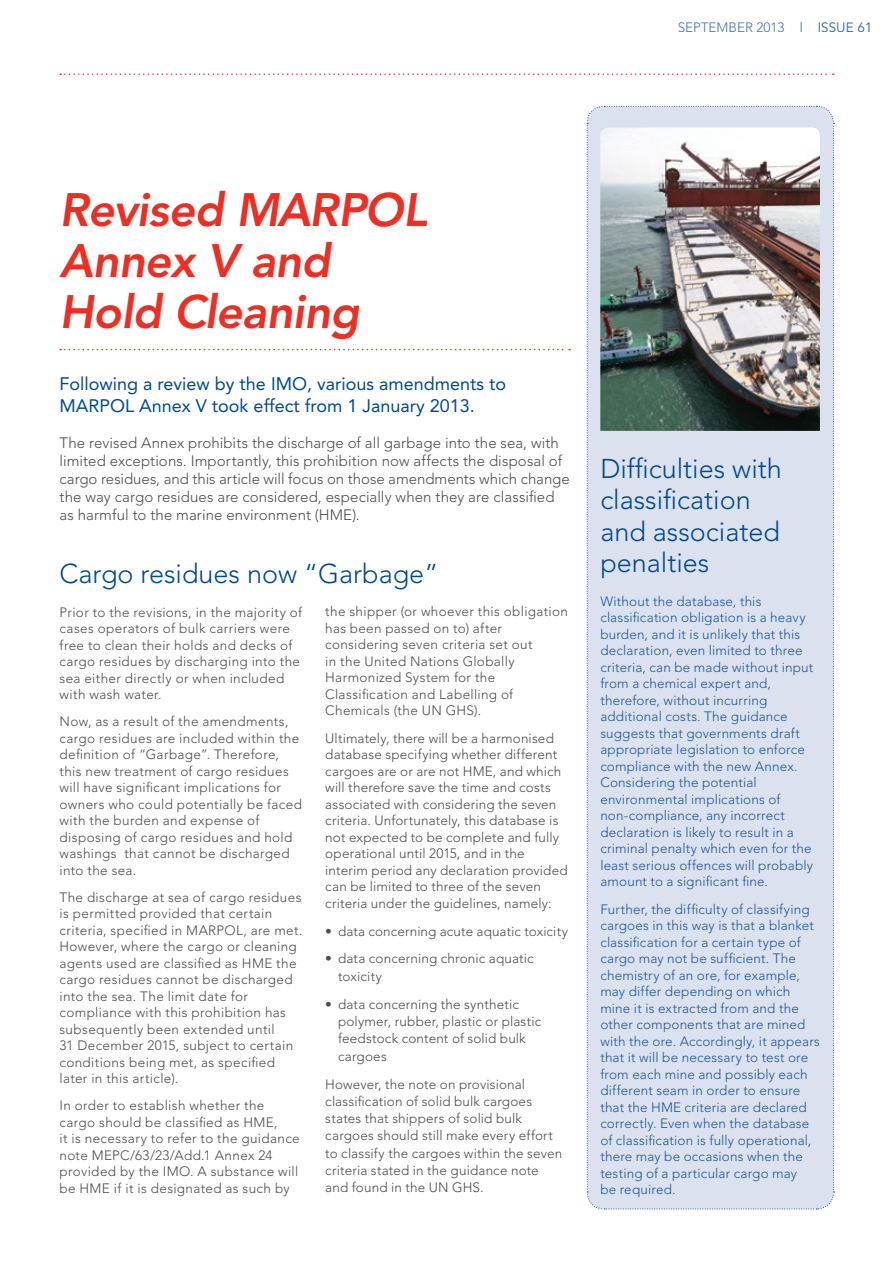
<style>
.page{position:relative;width:893px;height:1263px;background:#fff}
.page>*{position:absolute;margin:0;border:0;box-sizing:border-box;transform-origin:0 0}
.t1{font:italic 800 46.5px/51px "Avenir";letter-spacing:-.015em;color:#ee2e22}
.t2{font:300 27px/31.5px "Avenir";color:#004a8d}
.t3{font:18px/21.6px "Avenir";color:#004a8d}
.t4{font:300 15px/18px "Avenir";letter-spacing:.005em;color:#4b4c4d}
.t5{font:300 13.5px/16.5px "Avenir";letter-spacing:.02em;color:#4b4c4d}
.t6{font:300 13.5px/16.5px "Avenir";letter-spacing:.01em;color:#1a5a99}
.t7{font:300 13.5px "Avenir";color:#004a8d}
.s1{font-weight:400}
</style>
<div class="page">
<div style="left:586px;top:106px;width:248px;height:1104px;background:#dce1ef"></div>
<svg style="left:60px;top:73px;width:774px;height:2px"></svg>
<svg style="left:60px;top:349px;width:510px;height:1px"></svg>
<img style="left:600px;top:127px;width:220px;height:304px">
<p class="t7" style="left:677px;top:19px;width:196px">September 2013 <span class="s1">| ISSUE 61</span></p>
<h1 class="t1" style="left:60px;top:184px;width:369px">Revised MARPOL<br>Annex V and<br>Hold Cleaning</h1>
<h3 class="t3" style="left:60px;top:373px;width:448px">Following a review by the IMO, various amendments to<br>MARPOL Annex V took effect from 1 January 2013.</h3>
<p class="t4" style="left:60px;top:433px;width:512px">The revised Annex prohibits the discharge of all garbage into the sea, with limited exceptions. Importantly, this prohibition now affects the disposal of cargo residues, and this article will focus on those amendments which change the way cargo residues are considered, especially when they are classified as harmful to the marine environment (HME).</p>
<h2 class="t2" style="left:60px;top:558px;width:380px">Cargo residues now “Garbage”</h2>
<p class="t5" style="left:60px;top:604px;width:244px">Prior to the revisions, in the majority of cases operators of bulk carriers were free to clean their holds and decks of cargo residues by discharging into the sea either directly or when included with wash water.</p>
<p class="t5" style="left:60px;top:713px;width:244px">Now, as a result of the amendments, cargo residues are included within the definition of “Garbage”. Therefore, this new treatment of cargo residues will have significant implications for owners who could potentially be faced with the burden and expense of disposing of cargo residues and hold washings that cannot be discharged into the sea.</p>
<p class="t5" style="left:60px;top:889px;width:244px">The discharge at sea of cargo residues is permitted provided that certain criteria, specified in MARPOL, are met.<br>However, where the cargo or cleaning agents used are classified as HME the cargo residues cannot be discharged into the sea. The limit date for compliance with this prohibition has subsequently been extended until<br>31 December 2015, subject to certain conditions being met, as specified later in this article).</p>
<p class="t5" style="left:60px;top:1097px;width:242px">In order to establish whether the cargo should be classified as HME,<br>it is necessary to refer to the guidance note MEPC/63/23/Add.1 Annex 24 provided by the IMO. A substance will be HME if it is designated as such by</p>
<p class="t5" style="left:325px;top:603px;width:244px">the shipper (or whoever this obligation has been passed on to) after considering seven criteria set out<br>in the United Nations Globally<br>Harmonized System for the<br>Classification and Labelling of<br>Chemicals (the UN GHS).</p>
<p class="t5" style="left:325px;top:730px;width:244px">Ultimately, there will be a harmonised database specifying whether different cargoes are or are not HME, and which will therefore save the time and costs associated with considering the seven criteria. Unfortunately, this database is not expected to be complete and fully operational until 2015, and in the interim period any declaration provided can be limited to three of the seven criteria under the guidelines, namely:</p>
<p class="t5" style="left:325px;top:922px;width:244px">• data concerning acute aquatic toxicity</p>
<p class="t5" style="left:338px;top:950px;width:197px;line-height:17.2px;text-indent:-13px">• data concerning chronic aquatic toxicity</p>
<p class="t5" style="left:338px;top:995px;width:205px;line-height:17.2px;text-indent:-13px">• data concerning the synthetic polymer, rubber, plastic or plastic feedstock content of solid bulk cargoes</p>
<p class="t5" style="left:325px;top:1075px;width:238px;line-height:17.2px">However, the note on provisional classification of solid bulk cargoes states that shippers of solid bulk cargoes should still make every effort to classify the cargoes within the seven criteria stated in the guidance note and found in the UN GHS.</p>
<h2 class="t2" style="left:600px;top:453px;width:183px">Difficulties with classification and associated penalties</h2>
<p class="t6" style="left:600px;top:593px;width:215px">Without the database, this classification obligation is a heavy burden, and it is unlikely that this declaration, even limited to three criteria, can be made without input from a chemical expert and, therefore, without incurring additional costs. The guidance suggests that governments draft appropriate legislation to enforce compliance with the new Annex.<br>Considering the potential environmental implications of non-compliance, any incorrect declaration is likely to result in a criminal penalty which even for the least serious offences will probably amount to a significant fine.</p>
<p class="t6" style="left:600px;top:901px;width:221px">Further, the difficulty of classifying cargoes in this way is that a blanket classification for a certain type of cargo may not be sufficient. The chemistry of an ore, for example, may differ depending on which mine it is extracted from and the other components that are mined with the ore. Accordingly, it appears that it will be necessary to test ore from each mine and possibly each different seam in order to ensure that the HME criteria are declared correctly. Even when the database of classification is fully operational, there may be occasions when the testing of a particular cargo may<br>be required.</p>
</div>
